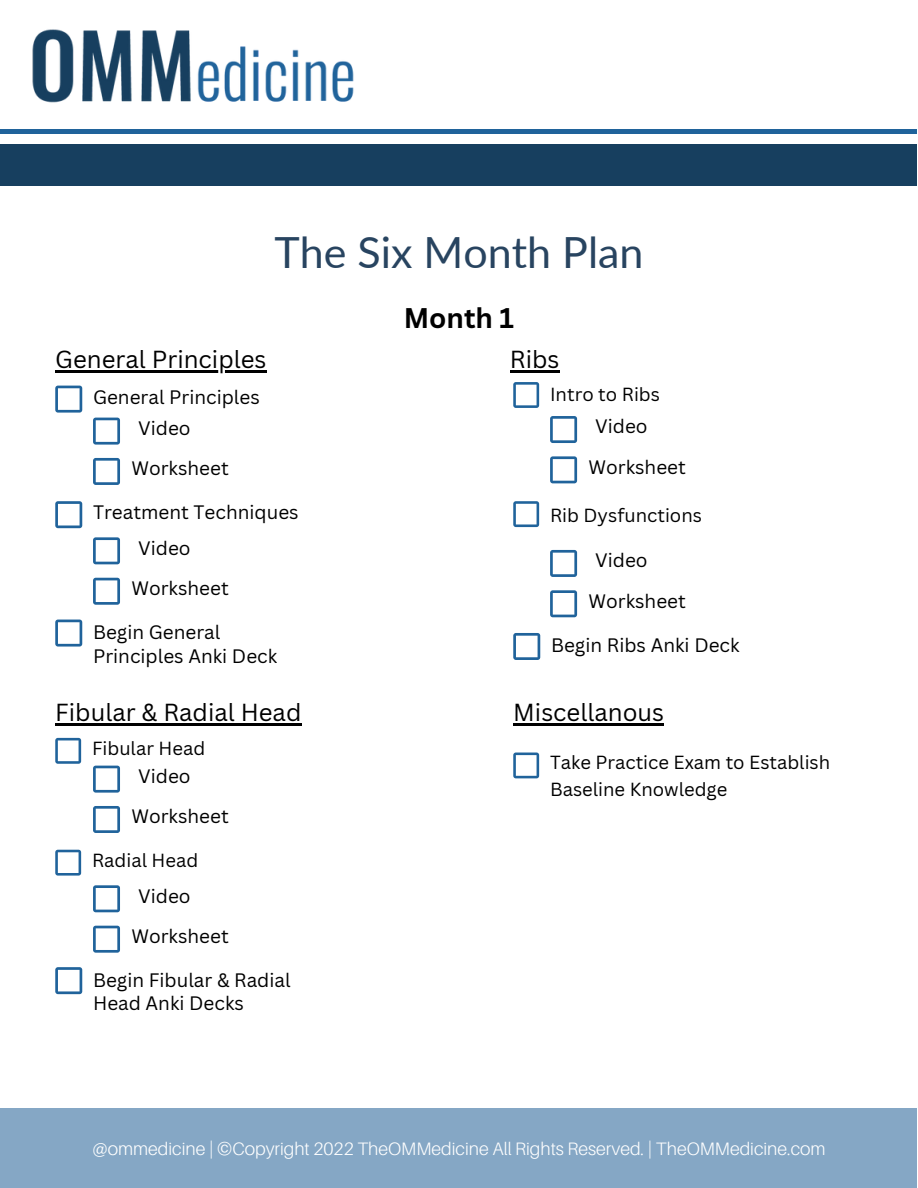
<style>
.page{position:relative;width:918px;height:1188px;background:#fff}
.page>*{position:absolute;margin:0;border:0;box-sizing:border-box;transform-origin:0 0}
.t1{font:43.05px "Lato";color:#284460}
.t2{font:700 27.75px "Canva Sans";color:#000}
.t3{font:24px "Canva Sans";color:#000}
.t4{font:18.9px/40.3px "Canva Sans";color:#000}
.t5{font:18.45px/27px "Canva Sans";color:#000}
.t6{font:300 18px "Aileron";color:#fff}
</style>
<div class="page">
<img style="left:32px;top:29px;width:322px;height:74px">
<div style="left:0;top:145px;width:917px;height:41px;background:#173f5f"></div>
<hr style="left:0;top:129px;width:917px;height:4px;background:#20639b">
<div style="left:0;top:1108px;width:917px;height:80px;background:#85a7c5"></div>
<svg style="left:55px;top:386px;width:27px;height:27px"></svg>
<hr style="left:55px;top:370px;width:212px;height:2px;background:#000">
<svg style="left:55px;top:501px;width:27px;height:27px"></svg>
<svg style="left:93px;top:418px;width:27px;height:27px"></svg>
<svg style="left:93px;top:458px;width:27px;height:27px"></svg>
<svg style="left:93px;top:537px;width:27px;height:27px"></svg>
<svg style="left:93px;top:578px;width:27px;height:27px"></svg>
<hr style="left:510px;top:370px;width:49px;height:2px;background:#000">
<svg style="left:513px;top:382px;width:26px;height:26px"></svg>
<svg style="left:513px;top:501px;width:26px;height:26px"></svg>
<svg style="left:550px;top:416px;width:27px;height:27px"></svg>
<svg style="left:550px;top:456px;width:27px;height:27px"></svg>
<svg style="left:550px;top:550px;width:27px;height:27px"></svg>
<svg style="left:550px;top:590px;width:27px;height:27px"></svg>
<svg style="left:55px;top:738px;width:26px;height:26px"></svg>
<hr style="left:55px;top:723px;width:246px;height:3px;background:#000">
<svg style="left:55px;top:850px;width:26px;height:26px"></svg>
<svg style="left:93px;top:766px;width:27px;height:27px"></svg>
<svg style="left:93px;top:806px;width:27px;height:27px"></svg>
<svg style="left:93px;top:885px;width:27px;height:27px"></svg>
<svg style="left:93px;top:926px;width:27px;height:27px"></svg>
<hr style="left:513px;top:723px;width:151px;height:3px;background:#000">
<svg style="left:513px;top:753px;width:26px;height:25px"></svg>
<svg style="left:55px;top:620px;width:27px;height:27px"></svg>
<svg style="left:55px;top:967px;width:27px;height:27px"></svg>
<svg style="left:513px;top:633px;width:27px;height:27px"></svg>
<p class="t3" style="left:55px;top:342px;width:213px">General Principles</p>
<p class="t4" style="left:93px;top:376px;width:168px">General Principles</p>
<p class="t4" style="left:131px;top:407px;width:99px;text-indent:7px">Video<br>Worksheet</p>
<h1 class="t1" style="left:274px;top:225px;width:371px">The Six Month Plan</h1>
<h2 class="t2" style="left:404px;top:298px;width:112px">Month 1</h2>
<p class="t3" style="left:510px;top:342px;width:51px">Ribs</p>
<p class="t5" style="left:550px;top:380px;width:111px">Intro to Ribs</p>
<p class="t4" style="left:588px;top:406px;width:99px;text-indent:7px">Video<br>Worksheet</p>
<p class="t4" style="left:93px;top:492px;width:207px">Treatment Techniques</p>
<p class="t4" style="left:131px;top:527px;width:99px;text-indent:7px">Video<br>Worksheet</p>
<p class="t4" style="left:93px;top:620px;width:186px;line-height:23.7px">Begin General<br>Principles Anki Deck</p>
<p class="t3" style="left:55px;top:696px;width:248px">Fibular &amp; Radial Head</p>
<p class="t5" style="left:92px;top:735px;width:115px">Fibular Head</p>
<p class="t4" style="left:131px;top:755px;width:99px;text-indent:7px">Video<br>Worksheet</p>
<p class="t5" style="left:92px;top:847px;width:108px">Radial Head</p>
<p class="t4" style="left:131px;top:875px;width:99px;text-indent:7px">Video<br>Worksheet</p>
<p class="t4" style="left:93px;top:967px;width:199px;line-height:23.7px">Begin Fibular &amp; Radial<br>Head Anki Decks</p>
<p class="t5" style="left:550px;top:502px;width:153px">Rib Dysfunctions</p>
<p class="t4" style="left:588px;top:540px;width:99px;text-indent:7px">Video<br>Worksheet</p>
<p class="t4" style="left:551px;top:625px;width:190px">Begin Ribs Anki Deck</p>
<p class="t3" style="left:513px;top:696px;width:152px">Miscellanous</p>
<p class="t5" style="left:550px;top:748px;width:282px">Take Practice Exam to Establish<br>Baseline Knowledge</p>
<p class="t6" style="left:92px;top:1137px;width:735px">@ommedicine | ©Copyright 2022 TheOMMedicine All Rights Reserved. | TheOMMedicine.com</p>
</div>
